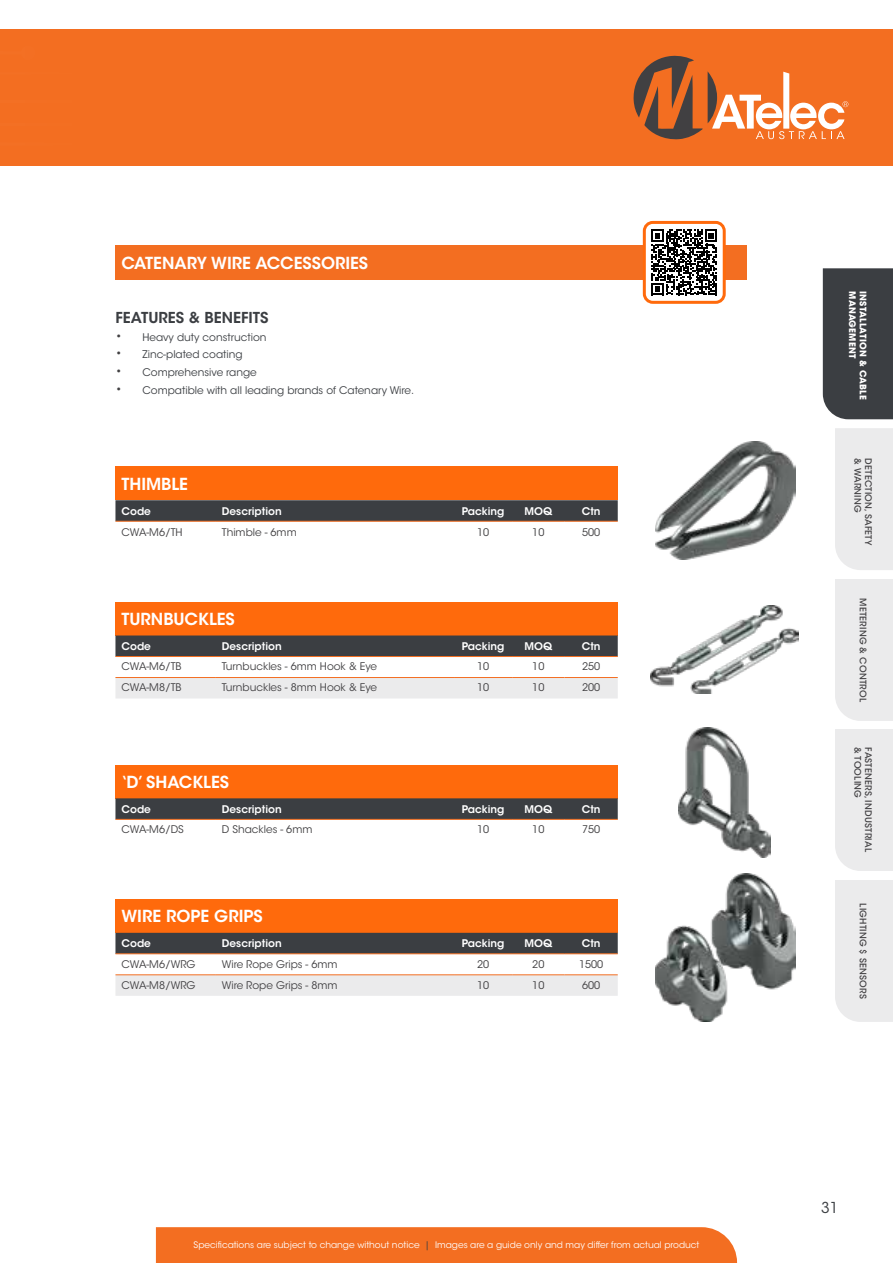
<style>
.page{position:relative;width:893px;height:1263px;background:#fff}
.page>*{position:absolute;margin:0;border:0;box-sizing:border-box;transform-origin:0 0}
.t1{font:600 16.5px "ITC Avant Garde Std";color:#fff}
.t2{font:600 15px "ITC Avant Garde Std";color:#3b3e42}
.t3{font:15px "ITC Avant Garde Std";color:#3b3e42}
.t4{font:10.5px "ITC Avant Garde Std";color:#414042}
.t5{font:600 10.5px "ITC Avant Garde Std";color:#fff}
.t6{font:10.5px "ITC Avant Garde Std";color:#3b3e42}
.t7{font:9px "ITC Avant Garde Std";color:#fff}
.t8{font:500 9px "ITC Avant Garde Std";letter-spacing:.025em;color:#414042}
.t9{font:700 9px "ITC Avant Garde Std";letter-spacing:.025em;color:#fff}
.s1{font-size:13.5px;color:#414042}
.s2{color:#3b3e42}
</style>
<div class="page">
<div style="left:156px;top:1227px;width:581px;height:36px;background:#f36e21"></div>
<div style="left:0;top:29px;width:893px;height:137px;background:#f36e21"></div>
<div style="left:835px;top:579px;width:58px;height:142px;background:#ebebec"></div>
<div style="left:835px;top:729px;width:58px;height:142px;background:#ebebec"></div>
<div style="left:835px;top:880px;width:58px;height:142px;background:#ebebec"></div>
<div style="left:835px;top:428px;width:58px;height:142px;background:#ebebec"></div>
<div style="left:823px;top:268px;width:70px;height:151px;background:#3b3e42"></div>
<svg style="left:633px;top:55px;width:215px;height:85px"></svg>
<div style="left:115px;top:245px;width:632px;height:35px;background:#f36e21"></div>
<div style="left:644px;top:222px;width:80px;height:80px;background:#fff;border-radius:9px"></div>
<svg style="left:651px;top:230px;width:66px;height:65px"></svg>
<div style="left:643px;top:221px;width:83px;height:83px;border:3px solid #ff6a0c;border-radius:9px"></div>
<div style="left:115px;top:467px;width:503px;height:33px;background:#ff6a0c"></div>
<svg style="left:115px;top:500px;width:503px;height:21px;background:#3f4043"></svg>
<hr style="left:115px;top:521px;width:101px;height:1px;background:#f36e21">
<hr style="left:216px;top:521px;width:238px;height:1px;background:#f36e21">
<hr style="left:454px;top:521px;width:58px;height:1px;background:#f36e21">
<hr style="left:512px;top:521px;width:53px;height:1px;background:#f36e21">
<hr style="left:565px;top:521px;width:53px;height:1px;background:#f36e21">
<img style="left:656px;top:441px;width:140px;height:119px">
<img style="left:650px;top:606px;width:149px;height:88px">
<div style="left:115px;top:602px;width:503px;height:33px;background:#ff6a0c"></div>
<div style="left:115px;top:635px;width:503px;height:21px;background:#3b3e42"></div>
<div style="left:115px;top:678px;width:503px;height:20px;background:#ebebec"></div>
<hr style="left:115px;top:656px;width:101px;height:1px;background:#f36e21">
<hr style="left:216px;top:656px;width:238px;height:1px;background:#f36e21">
<hr style="left:454px;top:656px;width:58px;height:1px;background:#f36e21">
<hr style="left:512px;top:656px;width:53px;height:1px;background:#f36e21">
<hr style="left:565px;top:656px;width:53px;height:1px;background:#f36e21">
<hr style="left:115px;top:677px;width:101px;height:1px;background:#f36e21">
<hr style="left:216px;top:677px;width:238px;height:1px;background:#f36e21">
<hr style="left:454px;top:677px;width:58px;height:1px;background:#f36e21">
<hr style="left:512px;top:677px;width:53px;height:1px;background:#f36e21">
<hr style="left:565px;top:677px;width:53px;height:1px;background:#f36e21">
<img style="left:678px;top:728px;width:93px;height:130px">
<div style="left:115px;top:765px;width:503px;height:33px;background:#ff6a0c"></div>
<svg style="left:115px;top:798px;width:503px;height:21px;background:#3f3f41"></svg>
<hr style="left:115px;top:819px;width:101px;height:1px;background:#f36e21">
<hr style="left:216px;top:819px;width:238px;height:1px;background:#f36e21">
<hr style="left:454px;top:819px;width:58px;height:1px;background:#f36e21">
<hr style="left:512px;top:819px;width:53px;height:1px;background:#f36e21">
<hr style="left:565px;top:819px;width:53px;height:1px;background:#f36e21">
<div style="left:115px;top:899px;width:503px;height:34px;background:#ff6a0c"></div>
<div style="left:115px;top:933px;width:503px;height:20px;background:#3b3e42"></div>
<div style="left:115px;top:975px;width:503px;height:21px;background:#ebebec"></div>
<hr style="left:115px;top:953px;width:101px;height:1px;background:#f36e21">
<hr style="left:216px;top:953px;width:238px;height:1px;background:#f36e21">
<hr style="left:454px;top:953px;width:58px;height:1px;background:#f36e21">
<hr style="left:512px;top:953px;width:53px;height:1px;background:#f36e21">
<hr style="left:565px;top:953px;width:53px;height:1px;background:#f36e21">
<hr style="left:115px;top:974px;width:101px;height:1px;background:#f36e21">
<hr style="left:216px;top:974px;width:238px;height:1px;background:#f36e21">
<hr style="left:454px;top:974px;width:58px;height:1px;background:#f36e21">
<hr style="left:512px;top:974px;width:53px;height:1px;background:#f36e21">
<hr style="left:565px;top:974px;width:53px;height:1px;background:#f36e21">
<img style="left:656px;top:873px;width:140px;height:149px">
<h1 class="t1" style="left:121px;top:252px;width:248px">CATENARY WIRE ACCESSORIES</h1>
<h2 class="t2" style="left:115px;top:308px;width:155px">FEATURES &amp; BENEFITS</h2>
<p class="t6" style="left:115px;top:330px;width:153px"><span class="s1">•</span> Heavy duty construction</p>
<p class="t6" style="left:115px;top:348px;width:129px"><span class="s1">•</span> Zinc-plated coating</p>
<p class="t6" style="left:115px;top:366px;width:143px"><span class="s1">•</span> Comprehensive range</p>
<p class="t6" style="left:115px;top:384px;width:300px"><span class="s1">•</span> Compatible with all leading brands of Catenary Wire.</p>
<h1 class="t1" style="left:121px;top:473px;width:68px">THIMBLE</h1>
<p class="t5" style="left:121px;top:504px;width:31px">Code</p>
<p class="t5" style="left:222px;top:504px;width:61px">Description</p>
<p class="t5" style="left:462px;top:504px;width:44px">Packing</p>
<p class="t5" style="left:524px;top:504px;width:29px">MOQ</p>
<p class="t5" style="left:582px;top:504px;width:20px">Ctn</p>
<p class="t4" style="left:121px;top:525px;width:63px">CWA-M6/TH</p>
<p class="t4" style="left:222px;top:525px;width:76px">Thimble - 6mm</p>
<p class="t4" style="left:477px;top:525px;width:14px">10</p>
<p class="t4" style="left:532px;top:525px;width:14px">10</p>
<p class="t4" style="left:582px;top:525px;width:20px">500</p>
<h1 class="t1" style="left:121px;top:608px;width:115px">TURNBUCKLES</h1>
<p class="t5" style="left:121px;top:639px;width:31px">Code</p>
<p class="t5" style="left:222px;top:639px;width:61px">Description</p>
<p class="t5" style="left:462px;top:639px;width:44px">Packing</p>
<p class="t5" style="left:524px;top:639px;width:29px">MOQ</p>
<p class="t5" style="left:582px;top:639px;width:20px">Ctn</p>
<p class="t4" style="left:121px;top:660px;width:62px">CWA-M6/TB</p>
<p class="t4" style="left:222px;top:660px;width:157px">Turnbuckles - 6mm Hook &amp; Eye</p>
<p class="t4" style="left:477px;top:660px;width:14px">10</p>
<p class="t4" style="left:532px;top:660px;width:14px">10</p>
<p class="t4" style="left:582px;top:660px;width:20px">250</p>
<p class="t4" style="left:121px;top:681px;width:62px">CWA-M8/TB</p>
<p class="t4" style="left:222px;top:681px;width:157px">Turnbuckles - 8mm Hook &amp; Eye</p>
<p class="t4" style="left:477px;top:681px;width:14px">10</p>
<p class="t4" style="left:532px;top:681px;width:14px">10</p>
<p class="t4" style="left:582px;top:681px;width:20px">200</p>
<h1 class="t1" style="left:121px;top:771px;width:109px">‘D’ SHACKLES</h1>
<p class="t5" style="left:121px;top:802px;width:31px">Code</p>
<p class="t5" style="left:222px;top:802px;width:61px">Description</p>
<p class="t5" style="left:462px;top:802px;width:44px">Packing</p>
<p class="t5" style="left:524px;top:802px;width:29px">MOQ</p>
<p class="t5" style="left:582px;top:802px;width:20px">Ctn</p>
<p class="t4" style="left:121px;top:823px;width:64px">CWA-M6/DS</p>
<p class="t4" style="left:222px;top:823px;width:92px">D Shackles - 6mm</p>
<p class="t4" style="left:477px;top:823px;width:14px">10</p>
<p class="t4" style="left:532px;top:823px;width:14px">10</p>
<p class="t4" style="left:582px;top:823px;width:20px">750</p>
<h1 class="t1" style="left:121px;top:906px;width:143px">WIRE ROPE GRIPS</h1>
<p class="t5" style="left:121px;top:937px;width:31px">Code</p>
<p class="t5" style="left:222px;top:937px;width:61px">Description</p>
<p class="t5" style="left:462px;top:937px;width:44px">Packing</p>
<p class="t5" style="left:524px;top:937px;width:29px">MOQ</p>
<p class="t5" style="left:582px;top:937px;width:20px">Ctn</p>
<p class="t4" style="left:121px;top:957px;width:76px">CWA-M6/WRG</p>
<p class="t4" style="left:222px;top:957px;width:117px">Wire Rope Grips - 6mm</p>
<p class="t4" style="left:477px;top:957px;width:14px">20</p>
<p class="t4" style="left:532px;top:957px;width:14px">20</p>
<p class="t4" style="left:579px;top:957px;width:26px">1500</p>
<p class="t4" style="left:121px;top:978px;width:76px">CWA-M8/WRG</p>
<p class="t4" style="left:222px;top:978px;width:117px">Wire Rope Grips - 8mm</p>
<p class="t4" style="left:477px;top:978px;width:14px">10</p>
<p class="t4" style="left:532px;top:978px;width:14px">10</p>
<p class="t4" style="left:582px;top:978px;width:20px">600</p>
<p class="t7" style="left:194px;top:1239px;width:507px">Specifications are subject to change without notice <span class="s2">|</span> Images are a guide only and may differ from actual product</p>
<p class="t9" style="left:858px;top:291px;width:68px;rotate:90deg">MANAGEMENT</p>
<p class="t9" style="left:869px;top:291px;width:109px;rotate:90deg">INSTALLATION &amp; CABLE</p>
<p class="t8" style="left:863px;top:458px;width:56px;rotate:90deg">&amp; WARNING</p>
<p class="t8" style="left:874px;top:458px;width:88px;rotate:90deg">DETECTION, SAFETY</p>
<p class="t8" style="left:869px;top:598px;width:105px;rotate:90deg">METERING &amp; CONTROL</p>
<p class="t8" style="left:863px;top:747px;width:52px;rotate:90deg">&amp; TOOLING</p>
<p class="t8" style="left:874px;top:747px;width:106px;rotate:90deg">FASTENERS, INDUSTRIAL</p>
<p class="t8" style="left:869px;top:903px;width:97px;rotate:90deg">LIGHTING $ SENSORS</p>
<h2 class="t3" style="left:821px;top:1198px;width:19px">31</h2>
</div>
